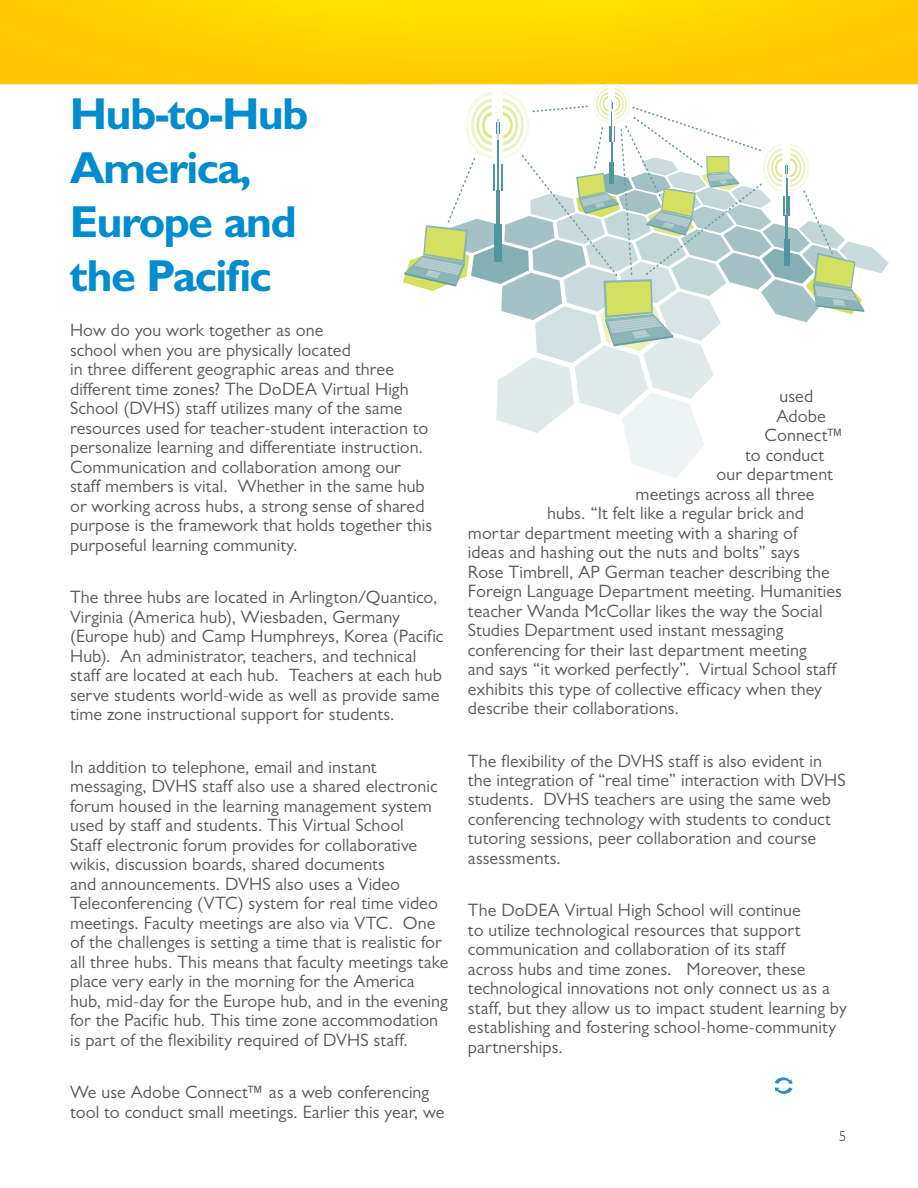
<style>
.page{position:relative;width:918px;height:1188px;background:#fff}
.page>*{position:absolute;margin:0;border:0;box-sizing:border-box;transform-origin:0 0}
.t1{font:700 45px/54px "Gill Sans MT Pro";letter-spacing:-.04em;color:#008ccf}
.t2{font:18px/19.5px "Gill Sans MT Pro";letter-spacing:.005em;color:#57585a}
.t3{font:300 14.25px "Gill Sans MT Pro";color:#231f20}
</style>
<div class="page">
<img style="left:0;top:0;width:918px;height:84px">
<svg style="left:403px;top:84px;width:486px;height:394px"></svg>
<svg style="left:775px;top:1077px;width:18px;height:17px"></svg>
<h1 class="t1" style="left:70px;top:85px;width:240px">Hub-to-Hub<br>America,<br>Europe and the Pacific</h1>
<p class="t2" style="left:70px;top:320px;width:363px">How do you work together as one<br>school when you are physically located<br>in three different geographic areas and three different time zones? The DoDEA Virtual High School (DVHS) staff utilizes many of the same resources used for teacher-student interaction to personalize learning and differentiate instruction.<br>Communication and collaboration among our staff members is vital. Whether in the same hub or working across hubs, a strong sense of shared purpose is the framework that holds together this purposeful learning community.</p>
<p class="t2" style="left:70px;top:587px;width:375px">The three hubs are located in Arlington/Quantico, Virginia (America hub), Wiesbaden, Germany (Europe hub) and Camp Humphreys, Korea (Pacific Hub). An administrator, teachers, and technical staff are located at each hub. Teachers at each hub serve students world-wide as well as provide same time zone instructional support for students.</p>
<p class="t2" style="left:70px;top:757px;width:380px">In addition to telephone, email and instant messaging, DVHS staff also use a shared electronic forum housed in the learning management system used by staff and students. This Virtual School<br>Staff electronic forum provides for collaborative wikis, discussion boards, shared documents<br>and announcements. DVHS also uses a Video Teleconferencing (VTC) system for real time video meetings. Faculty meetings are also via VTC. One of the challenges is setting a time that is realistic for all three hubs. This means that faculty meetings take place very early in the morning for the America hub, mid-day for the Europe hub, and in the evening for the Pacific hub. This time zone accommodation is part of the flexibility required of DVHS staff.</p>
<p class="t2" style="left:70px;top:1082px;width:376px">We use Adobe Connect™ as a web conferencing tool to conduct small meetings. Earlier this year, we</p>
<p class="t2" style="left:780px;top:386px;width:35px">used</p>
<p class="t2" style="left:777px;top:406px;width:51px">Adobe</p>
<p class="t2" style="left:765px;top:425px;width:81px">Connect™</p>
<p class="t2" style="left:745px;top:445px;width:80px">to conduct</p>
<p class="t2" style="left:717px;top:464px;width:118px">our department</p>
<p class="t2" style="left:636px;top:484px;width:180px">meetings across all three</p>
<p class="t2" style="left:547px;top:503px;width:258px">hubs. “It felt like a regular brick and</p>
<p class="t2" style="left:468px;top:523px;width:331px">mortar department meeting with a sharing of</p>
<p class="t2" style="left:468px;top:542px;width:333px">ideas and hashing out the nuts and bolts” says</p>
<p class="t2" style="left:468px;top:562px;width:363px">Rose Timbrell, AP German teacher describing the</p>
<p class="t2" style="left:468px;top:581px;width:376px">Foreign Language Department meeting. Humanities</p>
<p class="t2" style="left:468px;top:601px;width:356px">teacher Wanda McCollar likes the way the Social</p>
<p class="t2" style="left:468px;top:620px;width:317px">Studies Department used instant messaging</p>
<p class="t2" style="left:468px;top:640px;width:340px">conferencing for their last department meeting</p>
<p class="t2" style="left:468px;top:659px;width:370px">and says “it worked perfectly”. Virtual School staff</p>
<p class="t2" style="left:468px;top:679px;width:355px">exhibits this type of collective efficacy when they</p>
<p class="t2" style="left:468px;top:698px;width:212px">describe their collaborations.</p>
<p class="t2" style="left:468px;top:751px;width:379px">The flexibility of the DVHS staff is also evident in the integration of “real time” interaction with DVHS students. DVHS teachers are using the same web conferencing technology with students to conduct tutoring sessions, peer collaboration and course assessments.</p>
<p class="t2" style="left:468px;top:901px;width:380px">The DoDEA Virtual High School will continue<br>to utilize technological resources that support communication and collaboration of its staff<br>across hubs and time zones. Moreover, these technological innovations not only connect us as a staff, but they allow us to impact student learning by establishing and fostering school-home-community partnerships.</p>
<p class="t3" style="left:839px;top:1128px;width:9px">5</p>
</div>
